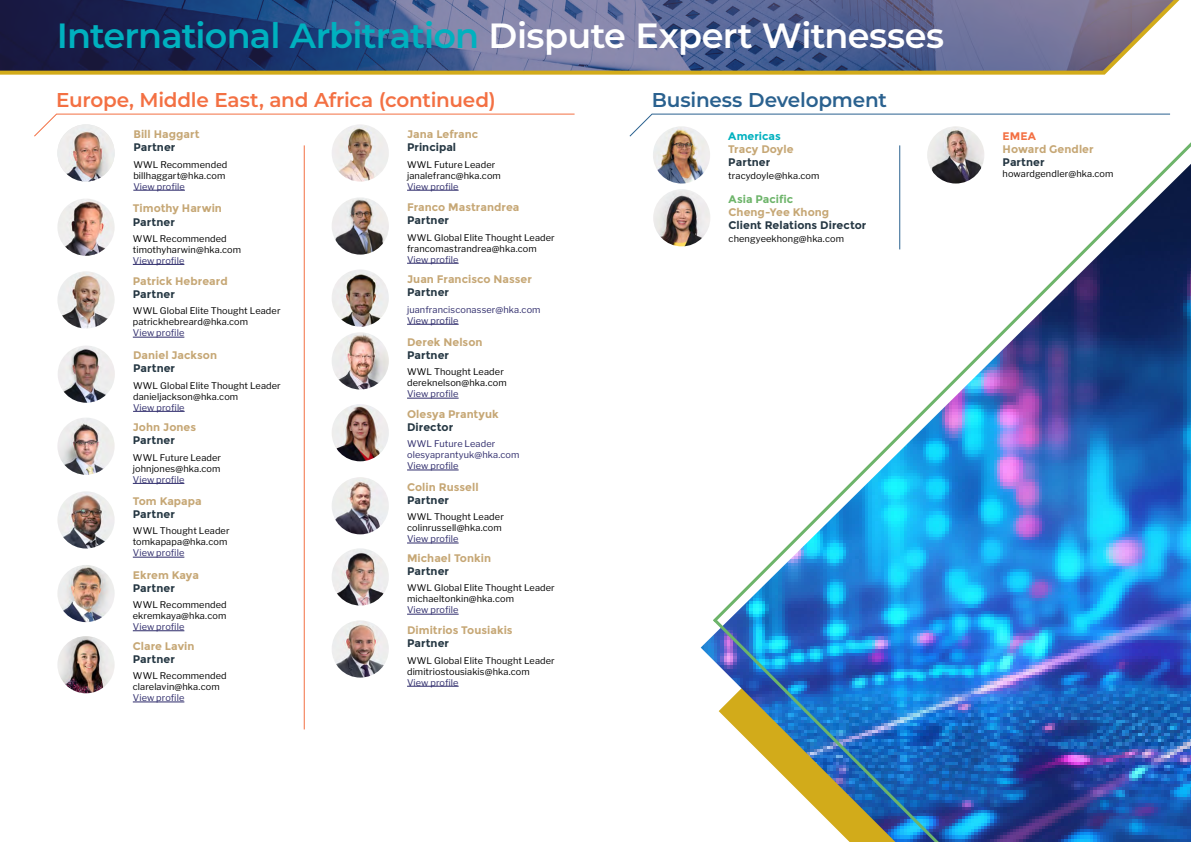
<style>
.page{position:relative;width:1191px;height:842px;background:#fff}
.page>*{position:absolute;margin:0;border:0;box-sizing:border-box;transform-origin:0 0}
.t1{font:600 35px "Montserrat";letter-spacing:-.02em;color:#00b1bf}
.t2{font:600 20px "Montserrat";letter-spacing:-.01em;color:#f37043}
.t3{font:600 20px "Montserrat";letter-spacing:-.01em;color:#2a618f}
.t4{font:700 11px "Montserrat";letter-spacing:.005em;color:#c6a775}
.t5{font:700 11px/13.2px "Montserrat";letter-spacing:.005em;color:#243642}
.t6{font:700 11px "Montserrat";letter-spacing:.005em;color:#00b1bf}
.t7{font:700 11px "Montserrat";color:#f37043}
.t8{font:9.2px/11px "Libre Franklin";letter-spacing:.01em;color:#000}
.t9{font:9.2px/11px "Libre Franklin";letter-spacing:.01em;color:#2e2b6b}
.s1{color:#fff}
.s2{color:#6db46a}
.s3{color:#c6a775}
.s4{font-family:"Myriad Pro";font-weight:400;color:#c6a775}
</style>
<div class="page">
<hr style="left:407px;top:470px;width:51px;height:1px;background:#2e2b6b">
<img style="left:332px;top:404px;width:57px;height:57px;border-radius:29px">
<hr style="left:133px;top:557px;width:51px;height:1px;background:#2e2b6b">
<img style="left:57px;top:491px;width:58px;height:57px;border-radius:29px">
<hr style="left:407px;top:263px;width:51px;height:1px;background:#2e2b6b">
<img style="left:332px;top:197px;width:57px;height:58px;border-radius:29px">
<hr style="left:407px;top:190px;width:51px;height:1px;background:#2e2b6b">
<img style="left:332px;top:124px;width:57px;height:58px;border-radius:29px">
<hr style="left:133px;top:702px;width:51px;height:1px;background:#2e2b6b">
<img style="left:57px;top:636px;width:58px;height:57px;border-radius:29px">
<hr style="left:407px;top:324px;width:51px;height:1px;background:#2e2b6b">
<img style="left:332px;top:269px;width:57px;height:58px;border-radius:29px">
<hr style="left:133px;top:411px;width:52px;height:1px;background:#2e2b6b">
<img style="left:58px;top:345px;width:57px;height:58px;border-radius:29px">
<hr style="left:133px;top:337px;width:51px;height:1px;background:#2e2b6b">
<img style="left:57px;top:271px;width:58px;height:57px;border-radius:29px">
<hr style="left:407px;top:398px;width:51px;height:1px;background:#2e2b6b">
<img style="left:332px;top:332px;width:57px;height:57px;border-radius:29px">
<hr style="left:407px;top:614px;width:51px;height:1px;background:#2e2b6b">
<img style="left:332px;top:548px;width:57px;height:57px;border-radius:29px">
<hr style="left:407px;top:686px;width:51px;height:1px;background:#2e2b6b">
<img style="left:332px;top:620px;width:57px;height:58px;border-radius:29px">
<hr style="left:133px;top:483px;width:51px;height:1px;background:#2e2b6b">
<img style="left:57px;top:418px;width:58px;height:57px;border-radius:29px">
<hr style="left:133px;top:630px;width:51px;height:1px;background:#2e2b6b">
<img style="left:57px;top:565px;width:58px;height:57px;border-radius:29px">
<hr style="left:407px;top:543px;width:51px;height:1px;background:#2e2b6b">
<img style="left:332px;top:477px;width:57px;height:57px;border-radius:29px">
<svg style="left:34px;top:113px;width:541px;height:25px"></svg>
<svg style="left:0;top:0;width:1180px;height:75px;background:#596283"></svg>
<hr style="left:304px;top:145px;width:1px;height:584px;background:#f37043">
<img style="left:653px;top:189px;width:57px;height:57px;border-radius:29px">
<img style="left:653px;top:126px;width:57px;height:58px;border-radius:29px">
<svg style="left:629px;top:113px;width:542px;height:25px"></svg>
<img style="left:709px;top:130px;width:482px;height:485px">
<img style="left:710px;top:615px;width:481px;height:227px">
<hr style="left:133px;top:264px;width:51px;height:1px;background:#2e2b6b">
<img style="left:57px;top:199px;width:58px;height:57px;border-radius:29px">
<img style="left:57px;top:124px;width:58px;height:58px;border-radius:29px">
<hr style="left:133px;top:190px;width:52px;height:1px;background:#2e2b6b">
<h1 class="t1" style="left:57px;top:11px;width:889px">International Arbitration <span class="s1">Dispute Expert Witnesses</span></h1>
<h2 class="t2" style="left:56px;top:86px;width:441px">Europe, Middle East, and Africa (continued)</h2>
<p class="t4" style="left:133px;top:128px;width:68px">Bill Haggart</p>
<p class="t5" style="left:133px;top:141px;width:44px">Partner</p>
<p class="t8" style="left:133px;top:159px;width:95px">WWL Recommended billhaggart@hka.com</p>
<p class="t9" style="left:133px;top:181px;width:53px">View profile</p>
<p class="t4" style="left:133px;top:202px;width:91px">Timothy Harwin</p>
<p class="t5" style="left:133px;top:215px;width:44px">Partner</p>
<p class="t8" style="left:133px;top:233px;width:110px">WWL Recommended timothyharwin@hka.com</p>
<p class="t9" style="left:133px;top:255px;width:53px">View profile</p>
<p class="t4" style="left:133px;top:275px;width:96px">Patrick Hebreard</p>
<p class="t5" style="left:133px;top:288px;width:44px">Partner</p>
<p class="t8" style="left:133px;top:306px;width:149px">WWL Global Elite Thought Leader patrickhebreard@hka.com</p>
<p class="t9" style="left:133px;top:328px;width:53px">View profile</p>
<p class="t4" style="left:133px;top:349px;width:86px">Daniel Jackson</p>
<p class="t5" style="left:133px;top:362px;width:44px">Partner</p>
<p class="t8" style="left:133px;top:380px;width:149px">WWL Global Elite Thought Leader danieljackson@hka.com</p>
<p class="t9" style="left:133px;top:402px;width:53px">View profile</p>
<p class="t4" style="left:133px;top:421px;width:65px">John Jones</p>
<p class="t5" style="left:133px;top:434px;width:44px">Partner</p>
<p class="t8" style="left:133px;top:452px;width:90px">WWL Future Leader johnjones@hka.com</p>
<p class="t9" style="left:133px;top:474px;width:53px">View profile</p>
<p class="t4" style="left:133px;top:495px;width:70px">Tom Kapapa</p>
<p class="t5" style="left:133px;top:508px;width:44px">Partner</p>
<p class="t8" style="left:133px;top:526px;width:98px">WWL Thought Leader tomkapapa@hka.com</p>
<p class="t9" style="left:133px;top:548px;width:53px">View profile</p>
<p class="t4" style="left:133px;top:568px;width:68px">Ekrem Kaya</p>
<p class="t5" style="left:133px;top:581px;width:44px">Partner</p>
<p class="t8" style="left:133px;top:599px;width:95px">WWL Recommended ekremkaya@hka.com</p>
<p class="t9" style="left:133px;top:621px;width:53px">View profile</p>
<p class="t4" style="left:133px;top:639px;width:63px">Clare Lavin</p>
<p class="t5" style="left:133px;top:653px;width:44px">Partner</p>
<p class="t8" style="left:133px;top:670px;width:95px">WWL Recommended clarelavin@hka.com</p>
<p class="t9" style="left:133px;top:692px;width:53px">View profile</p>
<p class="t4" style="left:407px;top:128px;width:73px">Jana Lefranc</p>
<p class="t5" style="left:407px;top:141px;width:51px">Principal</p>
<p class="t8" style="left:407px;top:159px;width:95px">WWL Future Leader janalefranc@hka.com</p>
<p class="t9" style="left:407px;top:181px;width:53px">View profile</p>
<p class="t4" style="left:407px;top:201px;width:114px">Franco Mastrandrea</p>
<p class="t5" style="left:407px;top:214px;width:44px">Partner</p>
<p class="t8" style="left:407px;top:232px;width:149px">WWL Global Elite Thought Leader francomastrandrea@hka.com</p>
<p class="t9" style="left:407px;top:254px;width:53px">View profile</p>
<p class="t4" style="left:407px;top:273px;width:126px">Juan Francisco Nasser</p>
<p class="t5" style="left:407px;top:286px;width:44px">Partner</p>
<p class="t9" style="left:407px;top:304px;width:135px">juanfrancisconasser@hka.com<br>View profile</p>
<p class="t4" style="left:407px;top:336px;width:77px">Derek Nelson</p>
<p class="t5" style="left:407px;top:349px;width:44px">Partner</p>
<p class="t8" style="left:407px;top:367px;width:101px">WWL Thought Leader dereknelson@hka.com</p>
<p class="t9" style="left:407px;top:389px;width:53px">View profile</p>
<p class="t4" style="left:407px;top:407px;width:93px">Olesya Prantyuk</p>
<p class="t5" style="left:407px;top:421px;width:48px">Director</p>
<p class="t9" style="left:407px;top:438px;width:114px">WWL Future Leader olesyaprantyuk@hka.com<br>View profile</p>
<p class="t4" style="left:407px;top:480px;width:73px">Colin Russell</p>
<p class="t5" style="left:407px;top:494px;width:44px">Partner</p>
<p class="t8" style="left:407px;top:511px;width:98px">WWL Thought Leader colinrussell@hka.com</p>
<p class="t9" style="left:407px;top:533px;width:53px">View profile</p>
<p class="t4" style="left:407px;top:552px;width:86px">Michael Tonkin</p>
<p class="t5" style="left:407px;top:565px;width:44px">Partner</p>
<p class="t8" style="left:407px;top:583px;width:149px">WWL Global Elite Thought Leader michaeltonkin@hka.com</p>
<p class="t9" style="left:407px;top:605px;width:53px">View profile</p>
<p class="t4" style="left:407px;top:624px;width:107px">Dimitrios Tousiakis</p>
<p class="t5" style="left:407px;top:637px;width:44px">Partner</p>
<p class="t8" style="left:407px;top:655px;width:149px">WWL Global Elite Thought Leader dimitriostousiakis@hka.com</p>
<p class="t9" style="left:407px;top:677px;width:53px">View profile</p>
<h2 class="t3" style="left:651px;top:86px;width:237px">Business Development</h2>
<p class="t6" style="left:728px;top:130px;width:54px">Americas</p>
<p class="t4" style="left:728px;top:143px;width:67px">Tracy Doyle</p>
<p class="t5" style="left:728px;top:156px;width:44px">Partner</p>
<p class="t8" style="left:728px;top:170px;width:93px">tracydoyle@hka.com</p>
<p class="t5" style="left:728px;top:192px;width:139px"><span class="s2">Asia Pacific<br></span><span class="s3">Cheng-Yee Khong</span> <span class="s4">靜儀<br></span>Client Relations Director</p>
<p class="t8" style="left:728px;top:233px;width:117px">chengyeekhong@hka.com</p>
<p class="t7" style="left:1002px;top:130px;width:35px">EMEA</p>
<p class="t4" style="left:1002px;top:143px;width:93px">Howard Gendler</p>
<p class="t5" style="left:1002px;top:156px;width:44px">Partner</p>
<p class="t8" style="left:1002px;top:168px;width:112px">howardgendler@hka.com</p>
</div>
